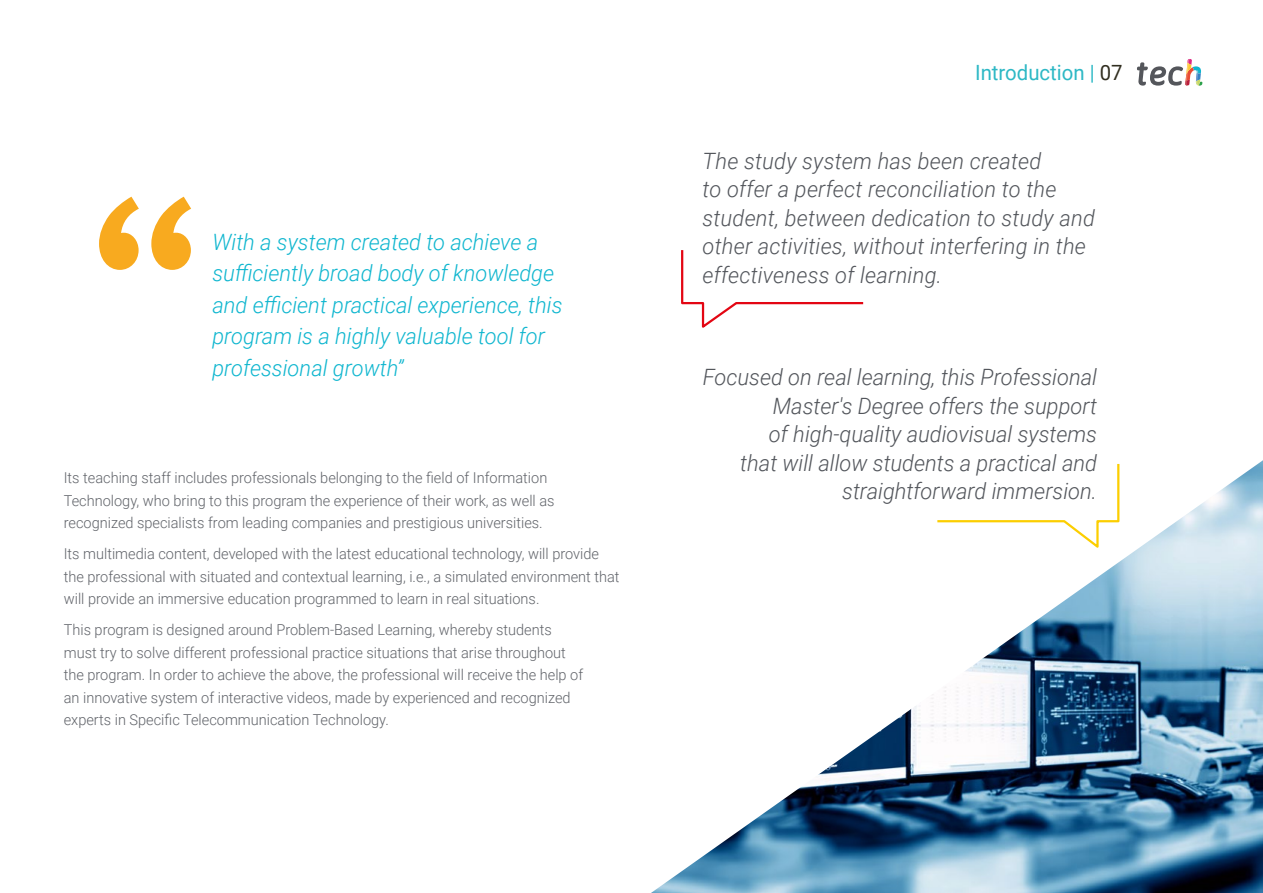
<style>
.page{position:relative;width:1263px;height:893px;background:#fff}
.page>*{position:absolute;margin:0;border:0;box-sizing:border-box;transform-origin:0 0}
.t1{font:italic 300 22.5px/28.5px "Roboto";color:#52555b}
.t2{font:italic 300 22.5px/31.5px "Roboto";color:#0fb6cf}
.t3{font:21px "Roboto";color:#2db8c5}
.t4{font:300 15px/22.5px "Roboto";color:#61646a}
.s1{color:#312e20}
</style>
<div class="page">
<svg style="left:99px;top:197px;width:92px;height:73px"></svg>
<img style="left:651px;top:460px;width:612px;height:433px">
<svg style="left:1137px;top:59px;width:65px;height:27px"></svg>
<svg style="left:681px;top:250px;width:183px;height:78px"></svg>
<svg style="left:935px;top:462px;width:185px;height:89px"></svg>
<h1 class="t2" style="left:212px;top:225px;width:352px">With a system created to achieve a sufficiently broad body of knowledge and efficient practical experience, this program is a highly valuable tool for professional growth”</h1>
<p class="t4" style="left:64px;top:466px;width:492px">Its teaching staff includes professionals belonging to the field of Information<br>Technology, who bring to this program the experience of their work, as well as recognized specialists from leading companies and prestigious universities.</p>
<p class="t4" style="left:64px;top:542px;width:557px">Its multimedia content, developed with the latest educational technology, will provide the professional with situated and contextual learning, i.e., a simulated environment that will provide an immersive education programmed to learn in real situations.</p>
<p class="t4" style="left:64px;top:618px;width:521px">This program is designed around Problem-Based Learning, whereby students must try to solve different professional practice situations that arise throughout the program. In order to achieve the above, the professional will receive the help of an innovative system of interactive videos, made by experienced and recognized experts in Specific Telecommunication Technology.</p>
<h2 class="t3" style="left:975px;top:57px;width:149px">Introduction | <span class="s1">07</span></h2>
<h1 class="t1" style="left:702px;top:146px;width:394px">The study system has been created<br>to offer a perfect reconciliation to the student, between dedication to study and other activities, without interfering in the effectiveness of learning.</h1>
<h1 class="t1" style="left:703px;top:362px;width:396px;text-align:right">Focused on real learning, this Professional Master's Degree offers the support<br>of high-quality audiovisual systems<br>that will allow students a practical and straightforward immersion.</h1>
</div>
